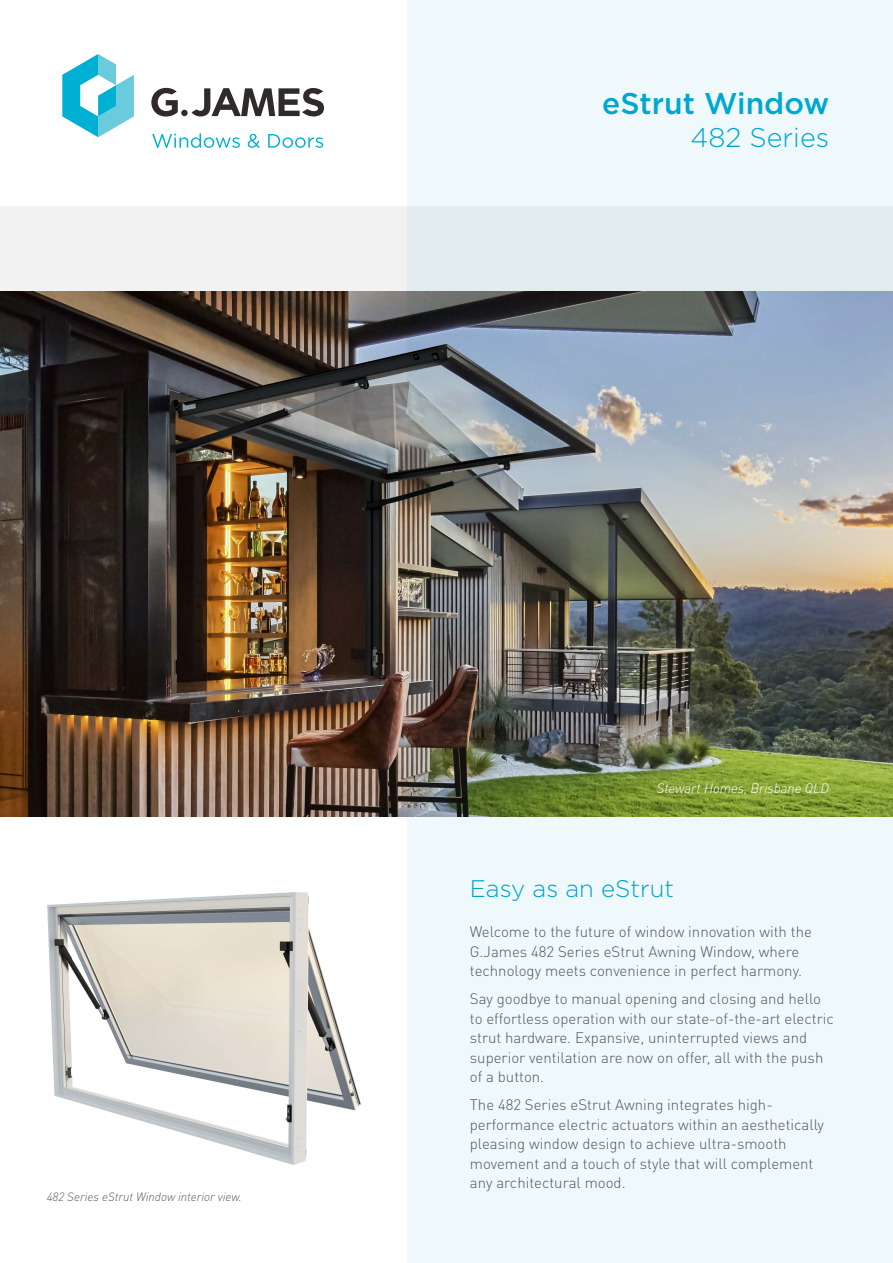
<style>
.page{position:relative;width:893px;height:1263px;background:#fff}
.page>*{position:absolute;margin:0;border:0;box-sizing:border-box;transform-origin:0 0}
.t1{font:500 30px "Gotham";color:#00a7cf}
.t2{font:300 27px "Gotham";color:#00a7cf}
.t3{font:300 24px "Gotham";color:#00a7cf}
.t4{font:300 15px/19.5px "DINOT";color:#58595b}
.t5{font:italic 300 13.5px "DINOT";color:#fff}
.t6{font:italic 300 12px "DINOT";color:#58595b}
</style>
<div class="page">
<img style="left:0;top:290px;width:407px;height:526px">
<div style="left:0;top:206px;width:893px;height:84px;background:#f2f2f3"></div>
<img style="left:407px;top:0;width:486px;height:1263px">
<svg style="left:62px;top:54px;width:72px;height:83px"></svg>
<svg style="left:151px;top:88px;width:27px;height:29px"></svg>
<div style="left:181px;top:110px;width:7px;height:6px;background:#312a2a;border-radius:50%"></div>
<svg style="left:192px;top:88px;width:132px;height:28px"></svg>
<svg style="left:152px;top:133px;width:88px;height:15px"></svg>
<svg style="left:248px;top:134px;width:12px;height:14px"></svg>
<svg style="left:268px;top:134px;width:55px;height:14px"></svg>
<img style="left:47px;top:892px;width:314px;height:273px">
<h1 class="t1" style="left:602px;top:84px;width:228px">eStrut Window</h1>
<h2 class="t2" style="left:690px;top:120px;width:140px">482 Series</h2>
<p class="t6" style="left:47px;top:1189px;width:197px">482 Series eStrut Window interior view.</p>
<p class="t5" style="left:657px;top:780px;width:174px">Stewart Homes, Brisbane QLD</p>
<h3 class="t3" style="left:470px;top:873px;width:206px">Easy as an eStrut</h3>
<p class="t4" style="left:470px;top:922px;width:343px">Welcome to the future of window innovation with the<br>G.James 482 Series eStrut Awning Window, where technology meets convenience in perfect harmony.</p>
<p class="t4" style="left:470px;top:989px;width:366px">Say goodbye to manual opening and closing and hello to effortless operation with our state-of-the-art electric strut hardware. Expansive, uninterrupted views and superior ventilation are now on offer, all with the push of a button.</p>
<p class="t4" style="left:470px;top:1095px;width:356px">The 482 Series eStrut Awning integrates high&shy;performance electric actuators within an aesthetically pleasing window design to achieve ultra-smooth movement and a touch of style that will complement any architectural mood.</p>
</div>
